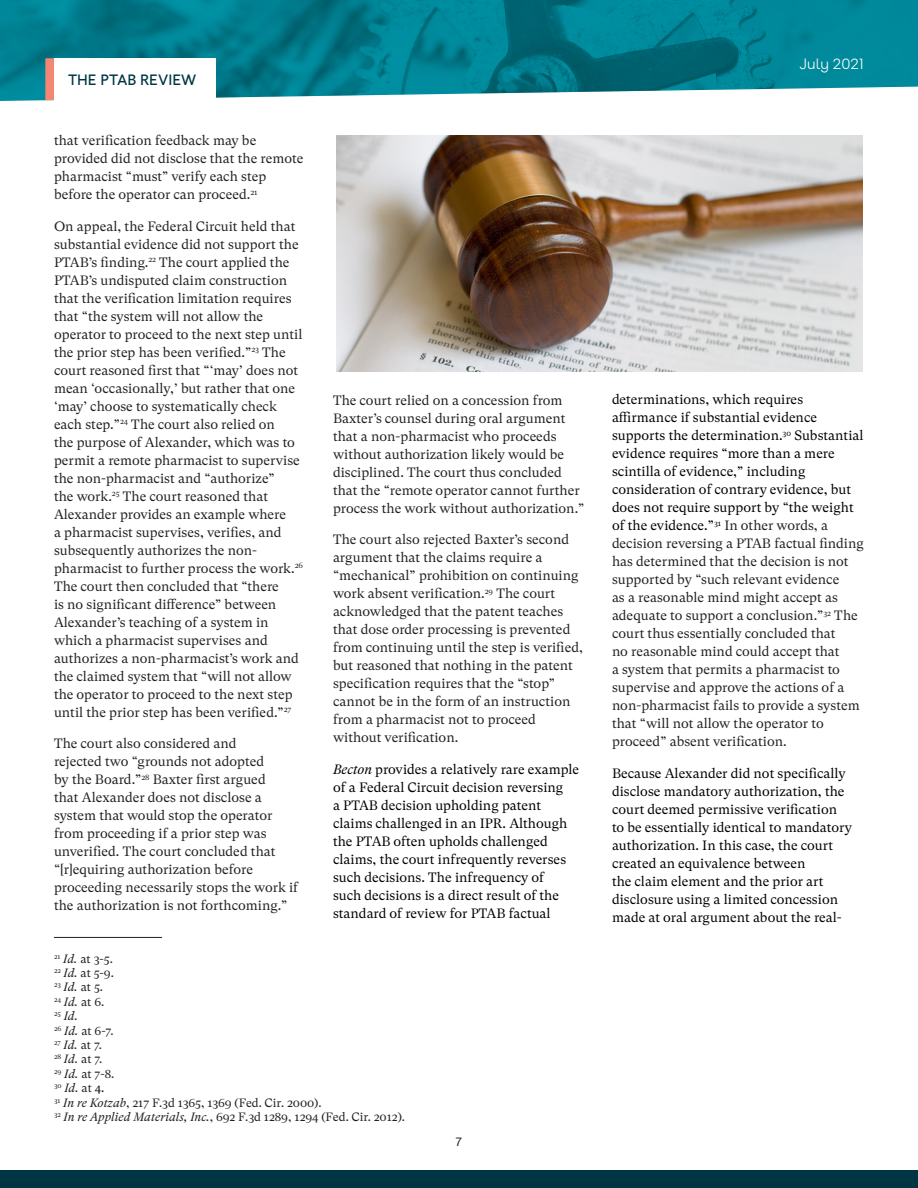
<style>
.page{position:relative;width:918px;height:1188px;background:#fff}
.page>*{position:absolute;margin:0;border:0;box-sizing:border-box;transform-origin:0 0}
.t1{font:15px "Buenos Aires";color:#003543}
.t2{font:300 15px "Buenos Aires";color:#fff}
.t3{font:13.5px/18px "GT Super Text";color:#231f20}
.t4{font:13.5px/18px "GT Super Text";color:#000}
.t5{font:12px "GT Super Text";color:#231f20}
.t6{font:italic 12px "GT Super Text";color:#231f20}
.t7{font:12px "Helvetica Neue";color:#231f20}
.s1{font-style:italic}
.s2{font-style:normal}
.s3{font-style:normal;color:#000}
.s4{color:#000}
</style>
<div class="page">
<svg style="left:0;top:0;width:918px;height:101px;background:#128696"></svg>
<div style="left:54px;top:58px;width:162px;height:50px;background:#fff"></div>
<div style="left:45px;top:58px;width:9px;height:42px;background:#f48673"></div>
<div style="left:0;top:1171px;width:918px;height:17px;background:#003543"></div>
<hr style="left:54px;top:937px;width:108px;height:1px;background:#231f20">
<img style="left:336px;top:135px;width:526px;height:237px">
<p class="t1" style="left:68px;top:68px;width:130px">THE PTAB REVIEW</p>
<p class="t3" style="left:54px;top:132px;width:251px">that verification feedback may be provided did not disclose that the remote pharmacist “must” verify each step before the operator can proceed.<sup>21</sup></p>
<p class="t3" style="left:54px;top:217px;width:251px">On appeal, the Federal Circuit held that substantial evidence did not support the PTAB’s finding.<sup>22</sup> The court applied the PTAB’s undisputed claim construction that the verification limitation requires that “the system will not allow the operator to proceed to the next step until the prior step has been verified.”<sup>23</sup> The court reasoned first that “‘may’ does not mean ‘occasionally,’ but rather that one ‘may’ choose to systematically check each step.”<sup>24</sup> The court also relied on<br>the purpose of Alexander, which was to permit a remote pharmacist to supervise the non-pharmacist and “authorize”<br>the work.<sup>25</sup> The court reasoned that Alexander provides an example where<br>a pharmacist supervises, verifies, and subsequently authorizes the non&shy;pharmacist to further process the work.<sup>26<br></sup>The court then concluded that “there<br>is no significant difference” between Alexander’s teaching of a system in which a pharmacist supervises and authorizes a non-pharmacist’s work and the claimed system that “will not allow the operator to proceed to the next step until the prior step has been verified.”<sup>27</sup></p>
<p class="t3" style="left:54px;top:735px;width:246px">The court also considered and<br>rejected two “grounds not adopted<br>by the Board.”<sup>28</sup> Baxter first argued<br>that Alexander does not disclose a system that would stop the operator from proceeding if a prior step was unverified. The court concluded that “[r]equiring authorization before proceeding necessarily stops the work if the authorization is not forthcoming.”</p>
<p class="t3" style="left:333px;top:391px;width:253px">The court relied on a concession from Baxter’s counsel during oral argument that a non-pharmacist who proceeds without authorization likely would be disciplined. The court thus concluded that the “remote operator cannot further process the work without authorization.”</p>
<p class="t3" style="left:333px;top:531px;width:252px">The court also rejected Baxter’s second argument that the claims require a “mechanical” prohibition on continuing work absent verification.<sup>29</sup> The court acknowledged that the patent teaches that dose order processing is prevented from continuing until the step is verified, but reasoned that nothing in the patent specification requires that the “stop” cannot be in the form of an instruction from a pharmacist not to proceed without verification.</p>
<p class="t4" style="left:333px;top:760px;width:248px"><span class="s1">Becton</span> provides a relatively rare example of a Federal Circuit decision reversing<br>a PTAB decision upholding patent claims challenged in an IPR. Although the PTAB often upholds challenged claims, the court infrequently reverses such decisions. The infrequency of<br>such decisions is a direct result of the standard of review for PTAB factual</p>
<p class="t5" style="left:54px;top:952px;width:60px"><sup>21</sup> <span class="s1">Id.</span> at 3-5.</p>
<p class="t5" style="left:54px;top:966px;width:61px"><sup>22</sup> <span class="s1">Id.</span> at 5-9.</p>
<p class="t5" style="left:54px;top:980px;width:51px"><sup>23</sup> <span class="s1">Id.</span> at 5.</p>
<p class="t5" style="left:54px;top:995px;width:52px"><sup>24</sup> <span class="s1">Id.</span> at 6.</p>
<p class="t6" style="left:54px;top:1009px;width:25px"><sup>25</sup> Id.</p>
<p class="t5" style="left:54px;top:1024px;width:61px"><sup>26</sup> <span class="s1">Id.</span> at 6-7.</p>
<p class="t5" style="left:54px;top:1038px;width:49px"><sup>27</sup> <span class="s1">Id.</span> at 7.</p>
<p class="t5" style="left:54px;top:1052px;width:50px"><sup>28</sup> <span class="s1">Id.</span> at 7.</p>
<p class="t5" style="left:54px;top:1067px;width:62px"><sup>29</sup> <span class="s1">Id.</span> at 7-8.</p>
<p class="t6" style="left:54px;top:1081px;width:52px"><sup>30</sup> Id. <span class="s2">at</span> <span class="s3">4.</span></p>
<p class="t5" style="left:54px;top:1096px;width:269px"><sup>31</sup> <span class="s1">In re Kotzab</span>, 217 F.3d 1365, 1369 (Fed. Cir. 2000).</p>
<p class="t5" style="left:54px;top:1110px;width:353px"><sup>32</sup> <span class="s1">In re Applied Materials, Inc.</span>, 692 F.3d 1289, 1294 (Fed. Cir. 2012).</p>
<p class="t7" style="left:456px;top:1133px;width:8px">7</p>
<p class="t2" style="left:800px;top:52px;width:66px">July 2021</p>
<p class="t3" style="left:612px;top:391px;width:253px"><span class="s4">determinations, which requires affirmance if substantial evidence supports the determination.</span><sup>30</sup> <span class="s4">Substantial evidence requires “more than a mere scintilla of evidence,” including consideration of contrary evidence, but does not require support by “the weight of the evidence.”</span><sup>31</sup> In other words, a decision reversing a PTAB factual finding has determined that the decision is not supported by “such relevant evidence<br>as a reasonable mind might accept as adequate to support a conclusion.”<sup>32</sup> The court thus essentially concluded that<br>no reasonable mind could accept that<br>a system that permits a pharmacist to supervise and approve the actions of a non-pharmacist fails to provide a system that “will not allow the operator to proceed” absent verification.</p>
<p class="t4" style="left:612px;top:764px;width:241px">Because Alexander did not specifically disclose mandatory authorization, the court deemed permissive verification to be essentially identical to mandatory authorization. In this case, the court created an equivalence between<br>the claim element and the prior art disclosure using a limited concession made at oral argument about the real-</p>
</div>
